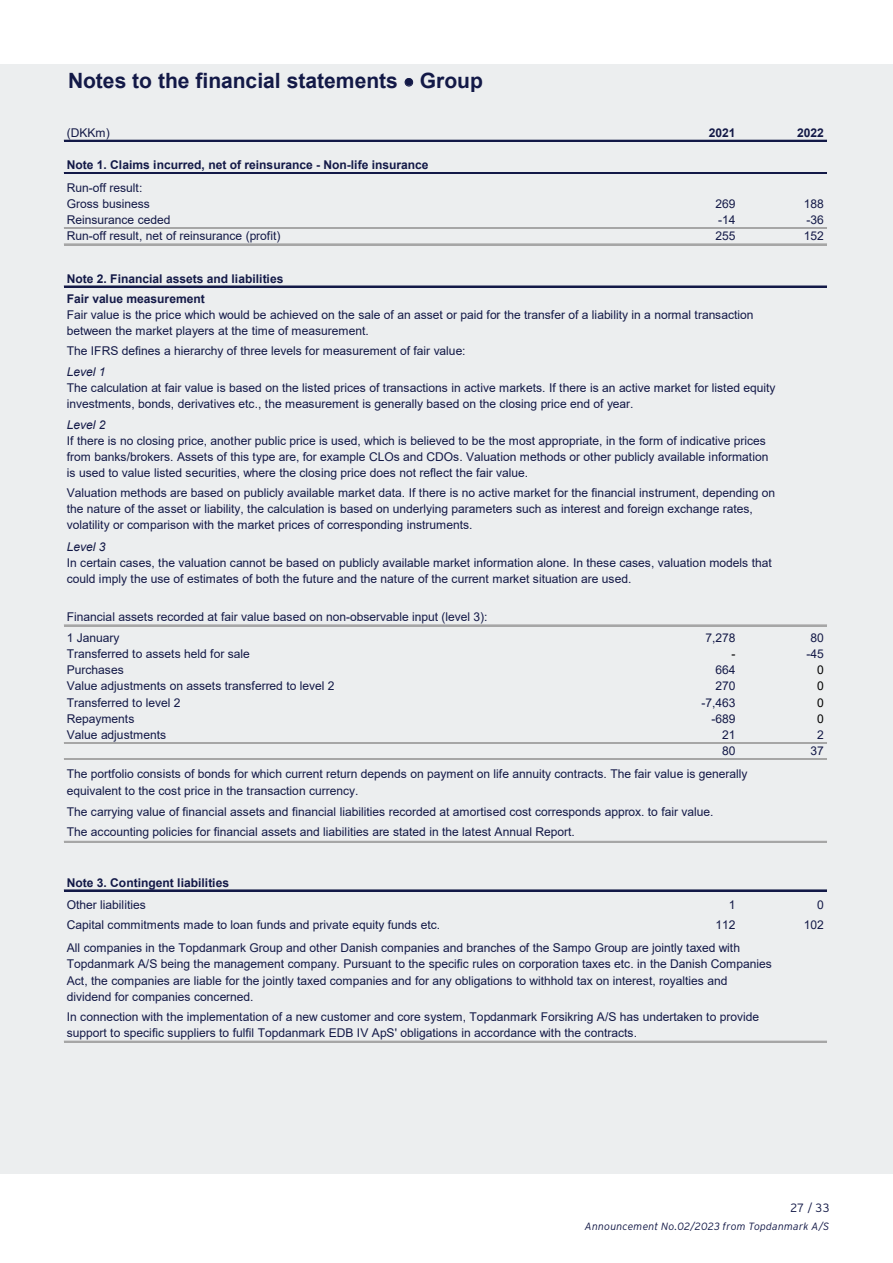
<style>
.page{position:relative;width:893px;height:1263px;background:#fff}
.page>*{position:absolute;margin:0;border:0;box-sizing:border-box;transform-origin:0 0}
.t1{font:700 21px "Arial";color:#131947}
.t2{font:12px/16.2px "Arial";letter-spacing:-.005em;color:#131947}
.t3{font:700 12px/20.5px "Arial";color:#131947}
.t4{font:italic 12px "Arial";letter-spacing:-.005em;color:#131947}
.t5{font:300 12px "Interstate";color:#131947}
.t6{font:12px "Arial";color:#000}
.t7{font:italic 300 10.5px "Interstate";letter-spacing:.015em;color:#131947}
</style>
<div class="page">
<div style="left:0;top:64px;width:893px;height:1110px;background:#eceeef"></div>
<hr style="left:64px;top:140px;width:763px;height:2px;background:#131947">
<hr style="left:64px;top:172px;width:763px;height:2px;background:#131947">
<hr style="left:64px;top:227px;width:762px;height:1px;background:#a6a6a6">
<hr style="left:64px;top:228px;width:763px;height:1px;background:#a6a6a6">
<hr style="left:64px;top:244px;width:763px;height:1px;background:#a6a6a6">
<hr style="left:64px;top:286px;width:763px;height:1px;background:#131947">
<hr style="left:64px;top:625px;width:763px;height:1px;background:#a6a6a6">
<hr style="left:64px;top:742px;width:763px;height:2px;background:#a6a6a6">
<hr style="left:64px;top:758px;width:762px;height:1px;background:#a6a6a6">
<hr style="left:64px;top:759px;width:763px;height:1px;background:#a6a6a6">
<hr style="left:64px;top:841px;width:763px;height:2px;background:#a6a6a6">
<hr style="left:64px;top:890px;width:763px;height:1px;background:#131947">
<hr style="left:64px;top:1041px;width:763px;height:1px;background:#a6a6a6">
<h1 class="t1" style="left:68px;top:66px;width:416px">Notes to the financial statements • Group</h1>
<p class="t2" style="left:67px;top:124px;width:45px">(DKKm)</p>
<p class="t3" style="left:709px;top:122px;width:28px">2021</p>
<p class="t3" style="left:797px;top:122px;width:28px">2022</p>
<p class="t3" style="left:67px;top:155px;width:363px">Note 1. Claims incurred, net of reinsurance - Non-life insurance</p>
<p class="t2" style="left:67px;top:179px;width:85px">Run-off result:<br>Gross business</p>
<p class="t2" style="left:715px;top:195px;width:22px">269</p>
<p class="t2" style="left:804px;top:195px;width:22px">188</p>
<p class="t2" style="left:67px;top:212px;width:105px">Reinsurance ceded</p>
<p class="t2" style="left:718px;top:212px;width:19px">-14</p>
<p class="t2" style="left:807px;top:212px;width:19px">-36</p>
<p class="t2" style="left:67px;top:228px;width:215px">Run-off result, net of reinsurance (profit)</p>
<p class="t2" style="left:715px;top:228px;width:22px">255</p>
<p class="t2" style="left:804px;top:228px;width:22px">152</p>
<p class="t3" style="left:67px;top:268px;width:218px">Note 2. Financial assets and liabilities<br>Fair value measurement</p>
<p class="t2" style="left:67px;top:307px;width:688px">Fair value is the price which would be achieved on the sale of an asset or paid for the transfer of a liability in a normal transaction between the market players at the time of measurement.</p>
<p class="t2" style="left:67px;top:342px;width:400px">The IFRS defines a hierarchy of three levels for measurement of fair value:</p>
<p class="t4" style="left:67px;top:364px;width:40px">Level 1</p>
<p class="t2" style="left:67px;top:379px;width:710px">The calculation at fair value is based on the listed prices of transactions in active markets. If there is an active market for listed equity investments, bonds, derivatives etc., the measurement is generally based on the closing price end of year.</p>
<p class="t4" style="left:67px;top:416px;width:40px">Level 2</p>
<p class="t2" style="left:67px;top:432px;width:703px">If there is no closing price, another public price is used, which is believed to be the most appropriate, in the form of indicative prices from banks/brokers. Assets of this type are, for example CLOs and CDOs. Valuation methods or other publicly available information is used to value listed securities, where the closing price does not reflect the fair value.</p>
<p class="t2" style="left:67px;top:484px;width:710px">Valuation methods are based on publicly available market data. If there is no active market for the financial instrument, depending on the nature of the asset or liability, the calculation is based on underlying parameters such as interest and foreign exchange rates, volatility or comparison with the market prices of corresponding instruments.</p>
<p class="t4" style="left:67px;top:539px;width:40px">Level 3</p>
<p class="t2" style="left:67px;top:555px;width:707px">In certain cases, the valuation cannot be based on publicly available market information alone. In these cases, valuation models that could imply the use of estimates of both the future and the nature of the current market situation are used.</p>
<p class="t2" style="left:67px;top:607px;width:422px;line-height:20.5px">Financial assets recorded at fair value based on non-observable input (level 3):<br>1 January</p>
<p class="t2" style="left:705px;top:629px;width:32px">7,278</p>
<p class="t2" style="left:811px;top:629px;width:15px">80</p>
<p class="t2" style="left:67px;top:645px;width:185px">Transferred to assets held for sale</p>
<p class="t6" style="left:732px;top:645px;width:6px">-</p>
<p class="t2" style="left:807px;top:645px;width:19px">-45</p>
<p class="t2" style="left:67px;top:662px;width:58px">Purchases</p>
<p class="t2" style="left:715px;top:662px;width:22px">664</p>
<p class="t6" style="left:817px;top:662px;width:8px">0</p>
<p class="t2" style="left:67px;top:678px;width:269px">Value adjustments on assets transferred to level 2</p>
<p class="t2" style="left:716px;top:678px;width:22px">270</p>
<p class="t6" style="left:817px;top:678px;width:8px">0</p>
<p class="t2" style="left:67px;top:694px;width:115px">Transferred to level 2</p>
<p class="t2" style="left:701px;top:694px;width:36px">-7,463</p>
<p class="t6" style="left:817px;top:694px;width:8px">0</p>
<p class="t2" style="left:67px;top:710px;width:69px">Repayments</p>
<p class="t2" style="left:712px;top:710px;width:25px">-689</p>
<p class="t6" style="left:817px;top:710px;width:8px">0</p>
<p class="t2" style="left:67px;top:726px;width:101px">Value adjustments</p>
<p class="t2" style="left:722px;top:726px;width:15px">21</p>
<p class="t2" style="left:817px;top:726px;width:8px">2</p>
<p class="t2" style="left:722px;top:743px;width:15px">80</p>
<p class="t2" style="left:811px;top:743px;width:15px">37</p>
<p class="t2" style="left:67px;top:765px;width:682px;line-height:17.2px">The portfolio consists of bonds for which current return depends on payment on life annuity contracts. The fair value is generally equivalent to the cost price in the transaction currency.</p>
<p class="t2" style="left:67px;top:801px;width:648px;line-height:20.7px">The carrying value of financial assets and financial liabilities recorded at amortised cost corresponds approx. to fair value.<br>The accounting policies for financial assets and liabilities are stated in the latest Annual Report.</p>
<p class="t3" style="left:67px;top:872px;width:164px">Note 3. Contingent liabilities</p>
<p class="t2" style="left:67px;top:896px;width:81px">Other liabilities</p>
<p class="t2" style="left:729px;top:896px;width:8px">1</p>
<p class="t2" style="left:817px;top:896px;width:8px">0</p>
<p class="t2" style="left:67px;top:917px;width:375px">Capital commitments made to loan funds and private equity funds etc.</p>
<p class="t2" style="left:715px;top:917px;width:22px">112</p>
<p class="t2" style="left:804px;top:917px;width:22px">102</p>
<p class="t2" style="left:67px;top:940px;width:707px">All companies in the Topdanmark Group and other Danish companies and branches of the Sampo Group are jointly taxed with Topdanmark A/S being the management company. Pursuant to the specific rules on corporation taxes etc. in the Danish Companies Act, the companies are liable for the jointly taxed companies and for any obligations to withhold tax on interest, royalties and dividend for companies concerned.</p>
<p class="t2" style="left:67px;top:1009px;width:694px">In connection with the implementation of a new customer and core system, Topdanmark Forsikring A/S has undertaken to provide support to specific suppliers to fulfil Topdanmark EDB IV ApS' obligations in accordance with the contracts.</p>
<p class="t5" style="left:790px;top:1199px;width:40px">27 / 33</p>
<p class="t7" style="left:585px;top:1218px;width:246px">Announcement No.02/2023 from Topdanmark A/S</p>
</div>
